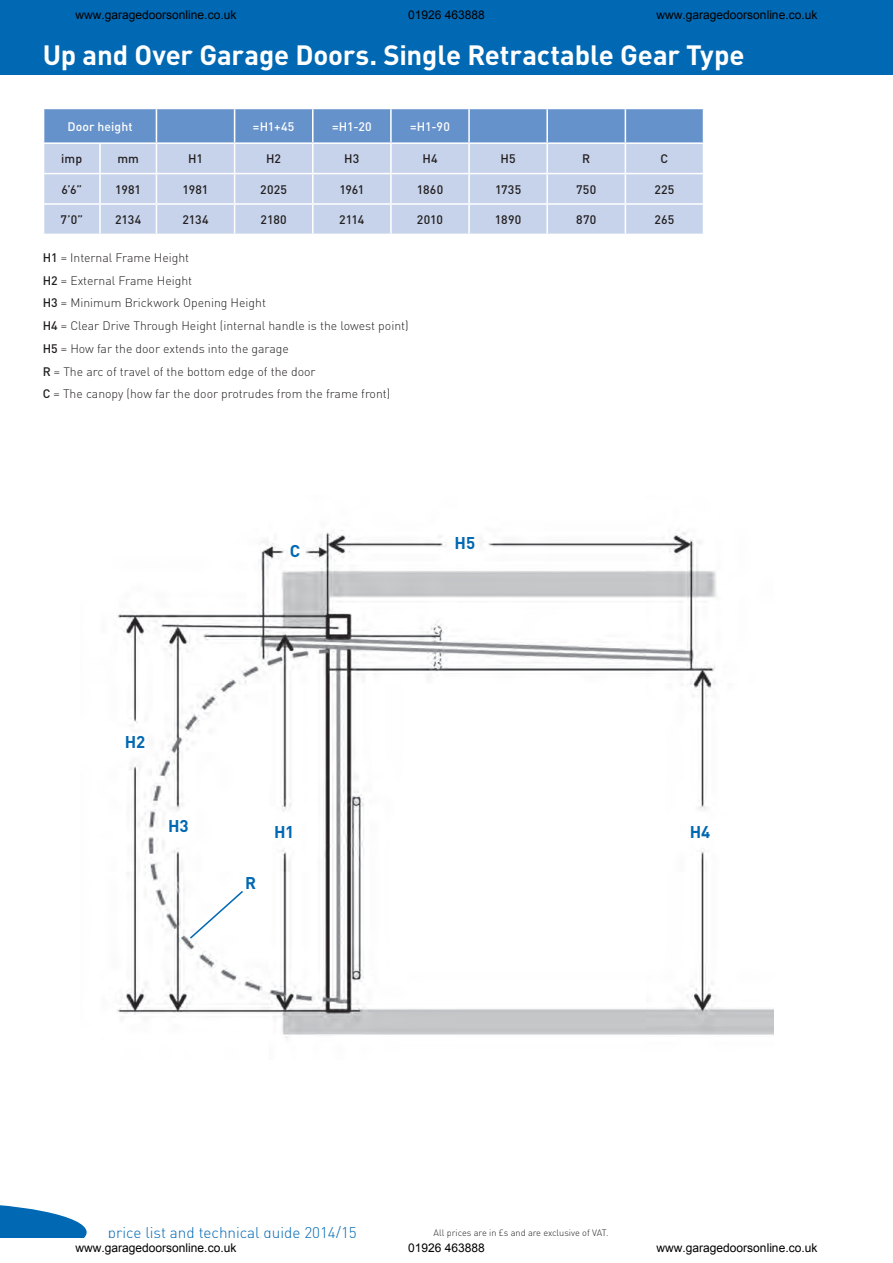
<style>
.page{position:relative;width:893px;height:1263px;background:#fff}
.page>*{position:absolute;margin:0;border:0;box-sizing:border-box;transform-origin:0 0}
.t1{font:700 27.6px "DIN";letter-spacing:-.005em;color:#fff}
.t2{font:700 16.8px "DIN";letter-spacing:-.005em;color:#0168b3}
.t3{font:300 15.3px "DIN";color:#0168b3}
.t4{font:300 12.3px/22.6px "DIN";color:#231f20}
.t5{font:500 12.3px "DIN";letter-spacing:.005em;color:#231f20}
.t6{font:500 12.3px "DIN";letter-spacing:.01em;color:#fff}
.t7{font:12px "Arial";color:#000}
.t8{font:300 9.15px "DIN";color:#231f20}
.s1{font-weight:500}
</style>
<div class="page">
<svg style="left:0;top:1205px;width:87px;height:32px"></svg>
<div style="left:0;top:0;width:893px;height:75px;background:#0168b3"></div>
<svg style="left:43px;top:108px;width:661px;height:126px;background:#b1c5e4"></svg>
<img style="left:117px;top:530px;width:656px;height:508px">
<svg style="left:188px;top:889px;width:57px;height:51px"></svg>
<p class="t7" style="left:76px;top:7px;width:162px">www.garagedoorsonline.co.uk</p>
<p class="t7" style="left:408px;top:7px;width:78px">01926 463888</p>
<p class="t7" style="left:657px;top:7px;width:162px">www.garagedoorsonline.co.uk</p>
<p class="t1" style="left:43px;top:37px;width:703px">Up and Over Garage Doors. Single Retractable Gear Type</p>
<p class="t6" style="left:67px;top:119px;width:67px">Door height</p>
<p class="t6" style="left:253px;top:119px;width:43px">=H1+45</p>
<p class="t6" style="left:332px;top:119px;width:41px">=H1-20</p>
<p class="t6" style="left:410px;top:119px;width:41px">=H1-90</p>
<p class="t5" style="left:61px;top:151px;width:22px">imp</p>
<p class="t5" style="left:117px;top:151px;width:23px">mm</p>
<p class="t5" style="left:188px;top:151px;width:16px">H1</p>
<p class="t5" style="left:266px;top:151px;width:17px">H2</p>
<p class="t5" style="left:344px;top:151px;width:17px">H3</p>
<p class="t5" style="left:422px;top:151px;width:17px">H4</p>
<p class="t5" style="left:501px;top:151px;width:17px">H5</p>
<p class="t5" style="left:582px;top:151px;width:10px">R</p>
<p class="t5" style="left:661px;top:151px;width:9px">C</p>
<p class="t5" style="left:62px;top:182px;width:22px">6’6”</p>
<p class="t5" style="left:115px;top:182px;width:27px">1981</p>
<p class="t5" style="left:183px;top:182px;width:27px">1981</p>
<p class="t5" style="left:260px;top:182px;width:28px">2025</p>
<p class="t5" style="left:339px;top:182px;width:26px">1961</p>
<p class="t5" style="left:417px;top:182px;width:28px">1860</p>
<p class="t5" style="left:495px;top:182px;width:28px">1735</p>
<p class="t5" style="left:576px;top:182px;width:22px">750</p>
<p class="t5" style="left:654px;top:182px;width:21px">225</p>
<p class="t5" style="left:60px;top:212px;width:24px">7’0”</p>
<p class="t5" style="left:115px;top:212px;width:28px">2134</p>
<p class="t5" style="left:182px;top:212px;width:28px">2134</p>
<p class="t5" style="left:261px;top:212px;width:28px">2180</p>
<p class="t5" style="left:339px;top:212px;width:27px">2114</p>
<p class="t5" style="left:417px;top:212px;width:28px">2010</p>
<p class="t5" style="left:495px;top:212px;width:28px">1890</p>
<p class="t5" style="left:576px;top:212px;width:22px">870</p>
<p class="t5" style="left:654px;top:212px;width:22px">265</p>
<p class="t4" style="left:43px;top:246px;width:367px"><span class="s1">H1</span> = Internal Frame Height<br><span class="s1">H2</span> = External Frame Height<br><span class="s1">H3</span> = Minimum Brickwork Opening Height<br><span class="s1">H4</span> = Clear Drive Through Height (internal handle is the lowest point)<br><span class="s1">H5</span> = How far the door extends into the garage<br><span class="s1">R</span> = The arc of travel of the bottom edge of the door<br><span class="s1">C</span> = The canopy (how far the door protrudes from the frame front)</p>
<p class="t2" style="left:290px;top:540px;width:12px">C</p>
<p class="t2" style="left:455px;top:532px;width:22px">H5</p>
<p class="t2" style="left:125px;top:731px;width:22px">H2</p>
<p class="t2" style="left:168px;top:815px;width:22px">H3</p>
<p class="t2" style="left:274px;top:821px;width:22px">H1</p>
<p class="t2" style="left:690px;top:821px;width:22px">H4</p>
<p class="t2" style="left:245px;top:872px;width:13px">R</p>
<p class="t3" style="left:108px;top:1223px;width:250px">price list and technical guide 2014/15</p>
<p class="t8" style="left:434px;top:1227px;width:176px">All prices are in £s and are exclusive of VAT.</p>
<p class="t7" style="left:76px;top:1240px;width:162px">www.garagedoorsonline.co.uk</p>
<p class="t7" style="left:408px;top:1240px;width:78px">01926 463888</p>
<p class="t7" style="left:657px;top:1240px;width:162px">www.garagedoorsonline.co.uk</p>
</div>
